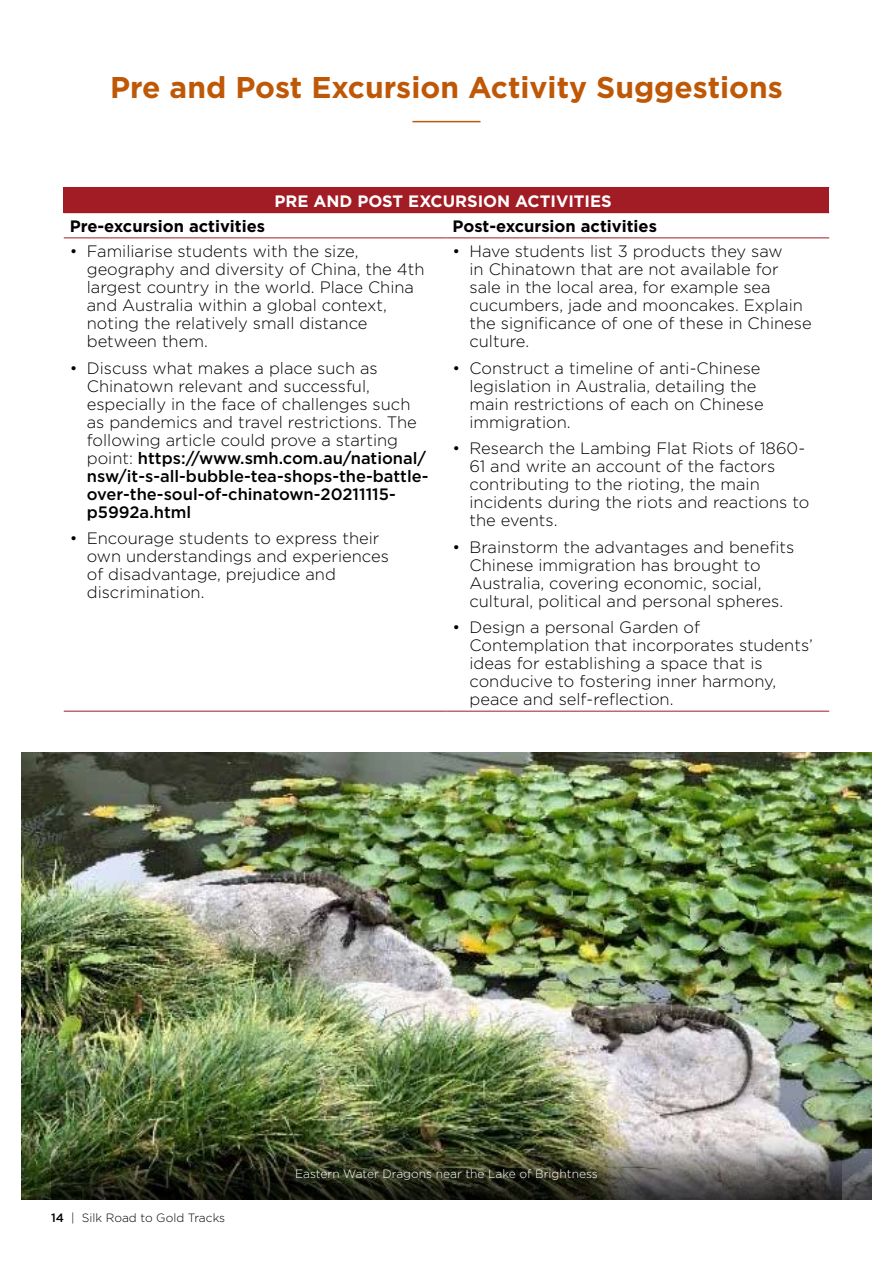
<style>
.page{position:relative;width:893px;height:1263px;background:#fff}
.page>*{position:absolute;margin:0;border:0;box-sizing:border-box;transform-origin:0 0}
.t1{font:700 30px "Gotham";color:#be5806}
.t2{font:300 16.5px/18px "Gotham";color:#000}
.t3{font:700 16.5px "Gotham";color:#000}
.t4{font:700 16.5px "Gotham";color:#fff}
.t5{font:300 12px "Gotham";color:#fff}
.t6{font:300 12px "Gotham";color:#000}
.s1{font-weight:500}
</style>
<div class="page">
<hr style="left:412px;top:121px;width:68px;height:1px;background:#be5806">
<div style="left:64px;top:187px;width:765px;height:26px;background:#a11c25"></div>
<hr style="left:64px;top:237px;width:382px;height:1px;background:#a11c25">
<hr style="left:446px;top:237px;width:383px;height:1px;background:#a11c25">
<hr style="left:64px;top:711px;width:382px;height:1px;background:#a11c25">
<hr style="left:446px;top:711px;width:383px;height:1px;background:#a11c25">
<img style="left:21px;top:753px;width:851px;height:378px">
<img style="left:21px;top:1131px;width:851px;height:68px">
<svg style="left:51px;top:1148px;width:791px;height:51px;background:#3c3f31"></svg>
<h1 class="t1" style="left:110px;top:67px;width:674px">Pre and Post Excursion Activity Suggestions</h1>
<p class="t4" style="left:274px;top:190px;width:339px">PRE AND POST EXCURSION ACTIVITIES</p>
<p class="t3" style="left:70px;top:215px;width:197px">Pre-excursion activities</p>
<p class="t3" style="left:452px;top:215px;width:206px">Post-excursion activities</p>
<p class="t2" style="left:87px;top:242px;width:339px;text-indent:-17px">• Familiarise students with the size, geography and diversity of China, the 4th largest country in the world. Place China and Australia within a global context, noting the relatively small distance between them.</p>
<p class="t2" style="left:87px;top:358px;width:343px;text-indent:-17px">• Discuss what makes a place such as Chinatown relevant and successful, especially in the face of challenges such as pandemics and travel restrictions. The following article could prove a starting point: <span class="s1">https://www.smh.com.au/national/ nsw/it-s-all-bubble-tea-shops-the-battle&shy;over-the-soul-of-chinatown-20211115- p5992a.html</span></p>
<p class="t2" style="left:87px;top:529px;width:304px;text-indent:-17px">• Encourage students to express their own understandings and experiences of disadvantage, prejudice and discrimination.</p>
<p class="t2" style="left:469px;top:242px;width:344px;text-indent:-17px">• Have students list 3 products they saw<br>in Chinatown that are not available for sale in the local area, for example sea cucumbers, jade and mooncakes. Explain the significance of one of these in Chinese culture.</p>
<p class="t2" style="left:469px;top:358px;width:296px;text-indent:-17px">• Construct a timeline of anti-Chinese legislation in Australia, detailing the main restrictions of each on Chinese immigration.</p>
<p class="t2" style="left:469px;top:439px;width:341px;text-indent:-17px">• Research the Lambing Flat Riots of 1860- 61 and write an account of the factors contributing to the rioting, the main incidents during the riots and reactions to the events.</p>
<p class="t2" style="left:469px;top:537px;width:326px;text-indent:-17px">• Brainstorm the advantages and benefits Chinese immigration has brought to Australia, covering economic, social, cultural, political and personal spheres.</p>
<p class="t2" style="left:469px;top:618px;width:345px;text-indent:-17px">• Design a personal Garden of Contemplation that incorporates students’ ideas for establishing a space that is conducive to fostering inner harmony, peace and self-reflection.</p>
<p class="t6" style="left:51px;top:1210px;width:176px"><span class="s1">14</span> | Silk Road to Gold Tracks</p>
<p class="t5" style="left:295px;top:1166px;width:304px">Eastern Water Dragons near the Lake of Brightness</p>
</div>
